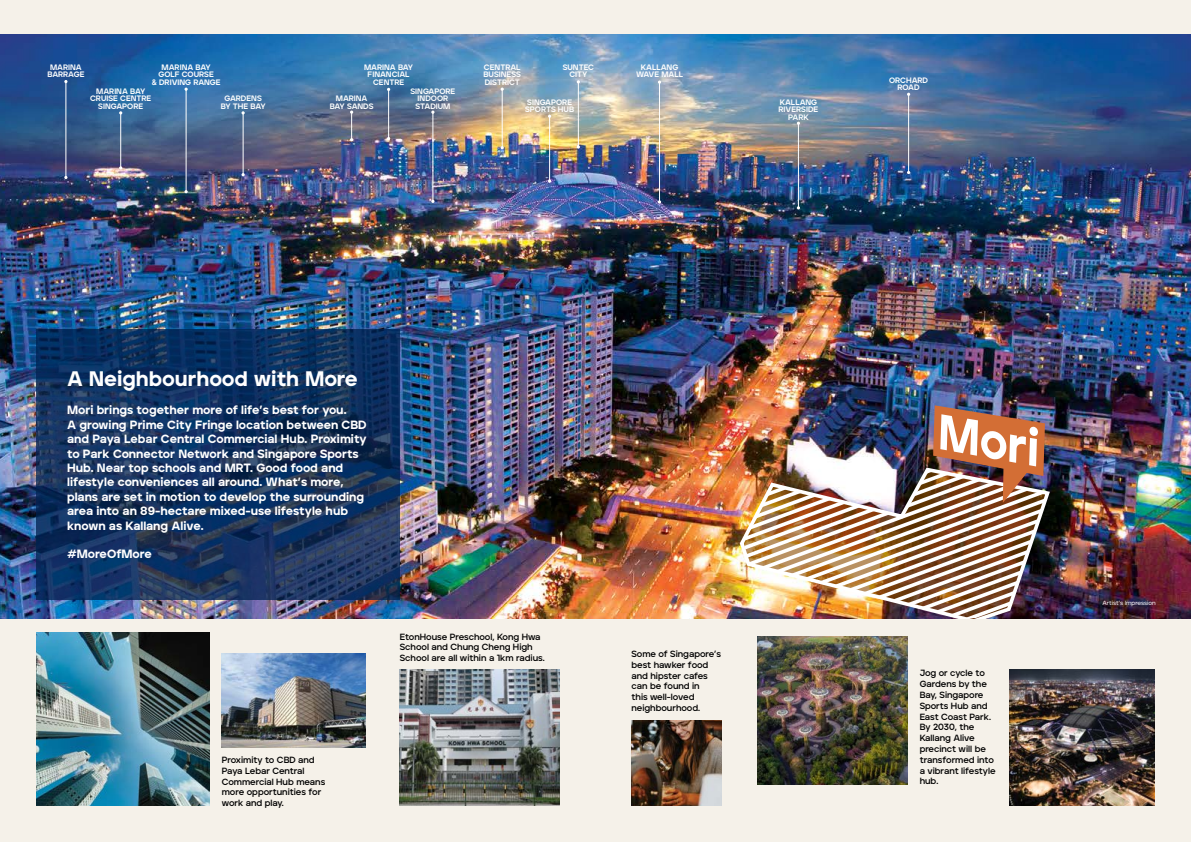
<style>
.page{position:relative;width:1191px;height:842px;background:#f5f1e9}
.page>*{position:absolute;margin:0;border:0;box-sizing:border-box;transform-origin:0 0}
.t1{font:900 21px "Aventa";letter-spacing:-.005em;color:#fff}
.t2{font:900 12px/14.4px "Aventa";letter-spacing:-.005em;color:#fff}
.t3{font:700 9px/10.8px "Aventa";letter-spacing:-.005em;color:#000}
.t4{font:800 7.9px/7.2px "Aventa";color:#fff;text-align:center}
.t5{font:500 6px "Aventa";color:#fff}
</style>
<div class="page">
<img style="left:0;top:34px;width:1191px;height:584px">
<hr style="left:549px;top:115px;width:1px;height:66px;background:#fff">
<hr style="left:578px;top:81px;width:1px;height:66px;background:#fff">
<hr style="left:659px;top:81px;width:1px;height:121px;background:#fff">
<hr style="left:908px;top:93px;width:1px;height:79px;background:#fff">
<hr style="left:798px;top:122px;width:1px;height:86px;background:#fff">
<hr style="left:432px;top:111px;width:1px;height:90px;background:#fff">
<hr style="left:243px;top:112px;width:1px;height:63px;background:#fff">
<hr style="left:120px;top:112px;width:1px;height:56px;background:#fff">
<hr style="left:66px;top:81px;width:1px;height:96px;background:#fff">
<hr style="left:186px;top:88px;width:1px;height:104px;background:#fff">
<hr style="left:502px;top:88px;width:1px;height:60px;background:#fff">
<svg style="left:350px;top:111px;width:3px;height:30px"></svg>
<hr style="left:388px;top:88px;width:1px;height:51px;background:#fff">
<svg style="left:738px;top:466px;width:314px;height:152px"></svg>
<img style="left:742px;top:405px;width:305px;height:213px">
<img style="left:631px;top:720px;width:90px;height:86px">
<img style="left:400px;top:669px;width:159px;height:137px">
<img style="left:757px;top:636px;width:150px;height:148px">
<svg style="left:36px;top:329px;width:364px;height:270px;background:#13315d"></svg>
<img style="left:1009px;top:669px;width:146px;height:137px">
<img style="left:222px;top:653px;width:144px;height:95px">
<img style="left:36px;top:633px;width:173px;height:173px">
<p class="t4" style="left:47px;top:64px;width:38px">MARINA<br>BARRAGE</p>
<p class="t4" style="left:152px;top:64px;width:70px">MARINA BAY<br>GOLF COURSE<br>&amp; DRIVING RANGE</p>
<p class="t4" style="left:483px;top:64px;width:39px;text-align:justify">CENTRAL BUSINESS DISTRICT</p>
<p class="t4" style="left:330px;top:95px;width:45px">MARINA<br>BAY SANDS</p>
<p class="t4" style="left:562px;top:64px;width:33px">SUNTEC<br>CITY</p>
<p class="t4" style="left:636px;top:64px;width:49px">KALLANG<br>WAVE MALL</p>
<p class="t4" style="left:364px;top:64px;width:51px">MARINA BAY<br>FINANCIAL<br>CENTRE</p>
<p class="t4" style="left:410px;top:88px;width:46px">SINGAPORE<br>INDOOR<br>STADIUM</p>
<p class="t4" style="left:90px;top:88px;width:63px">MARINA BAY<br>CRUISE CENTRE<br>SINGAPORE</p>
<p class="t4" style="left:221px;top:95px;width:46px">GARDENS<br>BY THE BAY</p>
<p class="t4" style="left:525px;top:99px;width:51px;text-align:left">SINGAPORE<br>SPORTS HUB</p>
<p class="t4" style="left:778px;top:99px;width:41px">KALLANG<br>RIVERSIDE<br>PARK</p>
<p class="t4" style="left:889px;top:77px;width:40px">ORCHARD<br>ROAD</p>
<h1 class="t1" style="left:67px;top:366px;width:292px">A Neighbourhood with More</h1>
<p class="t2" style="left:67px;top:403px;width:301px">Mori brings together more of life’s best for you.<br>A growing Prime City Fringe location between CBD and Paya Lebar Central Commercial Hub. Proximity to Park Connector Network and Singapore Sports Hub. Near top schools and MRT. Good food and lifestyle conveniences all around. What’s more, plans are set in motion to develop the surrounding area into an 89-hectare mixed-use lifestyle hub known as Kallang Alive.</p>
<h2 class="t2" style="left:67px;top:547px;width:86px">#MoreOfMore</h2>
<p class="t3" style="left:400px;top:631px;width:146px">EtonHouse Preschool, Kong Hwa<br>School and Chung Cheng High<br>School are all within a 1km radius.</p>
<p class="t3" style="left:222px;top:754px;width:105px">Proximity to CBD and<br>Paya Lebar Central<br>Commercial Hub means more opportunities for work and play.</p>
<p class="t3" style="left:631px;top:648px;width:91px">Some of Singapore’s best hawker food and hipster cafes can be found in<br>this well-loved neighbourhood.</p>
<p class="t3" style="left:919px;top:668px;width:78px">Jog or cycle to<br>Gardens by the<br>Bay, Singapore<br>Sports Hub and<br>East Coast Park.<br>By 2030, the<br>Kallang Alive precinct will be transformed into a vibrant lifestyle hub.</p>
<p class="t5" style="left:1102px;top:599px;width:55px">Artist’s Impression</p>
</div>
